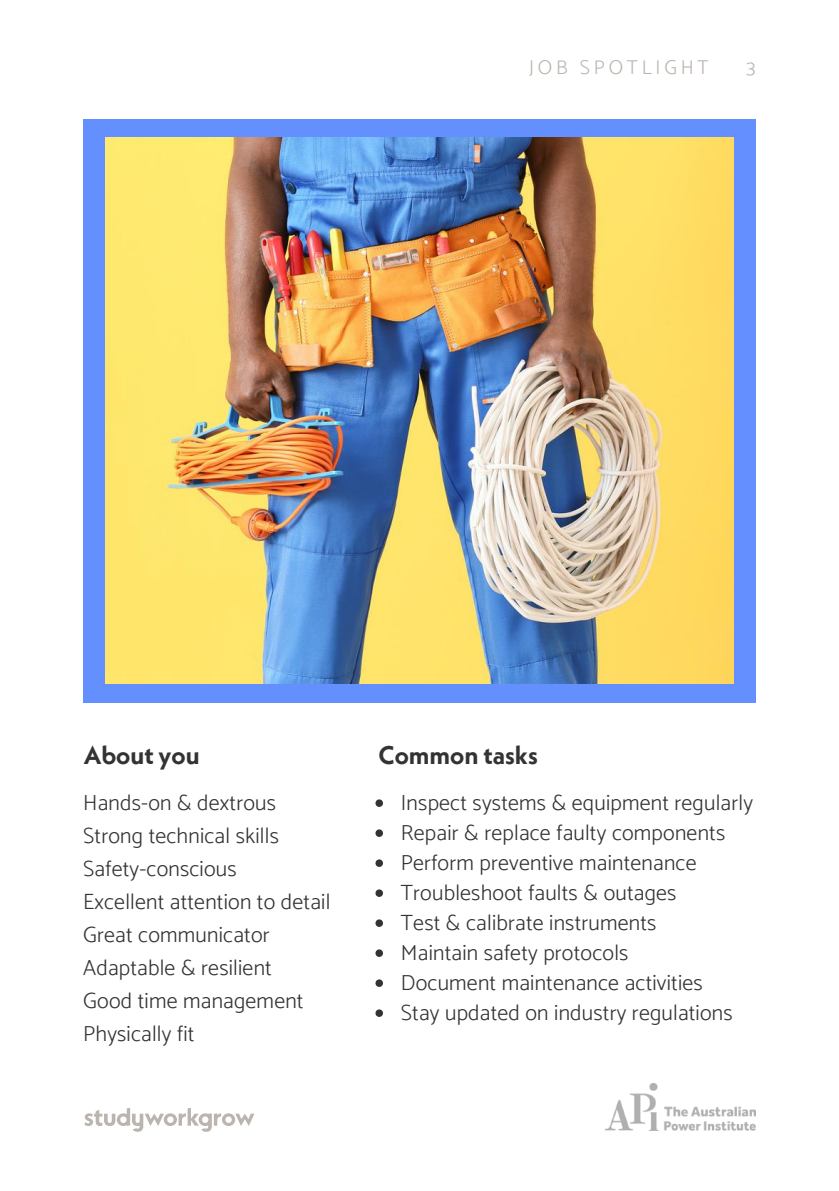
<style>
.page{position:relative;width:839px;height:1191px;background:#fff}
.page>*{position:absolute;margin:0;border:0;box-sizing:border-box;transform-origin:0 0}
.t1{font:700 25.4px "Neue Kabel";color:#333}
.t2{font:300 22px/33px "Catamaran";letter-spacing:.01em;color:#333}
.t3{font:300 20px "Catamaran";letter-spacing:.19em;color:#bbb5af}
</style>
<div class="page">
<div style="left:83px;top:119px;width:672px;height:584px;background:#648fff"></div>
<img style="left:105px;top:138px;width:628px;height:546px">
<svg style="left:375px;top:799px;width:8px;height:8px"></svg>
<svg style="left:375px;top:829px;width:8px;height:8px"></svg>
<svg style="left:375px;top:859px;width:8px;height:8px"></svg>
<svg style="left:375px;top:889px;width:8px;height:8px"></svg>
<svg style="left:375px;top:919px;width:8px;height:8px"></svg>
<svg style="left:375px;top:949px;width:8px;height:8px"></svg>
<svg style="left:375px;top:979px;width:8px;height:8px"></svg>
<svg style="left:375px;top:1009px;width:8px;height:8px"></svg>
<svg style="left:85px;top:1108px;width:169px;height:24px"></svg>
<img style="left:605px;top:1084px;width:150px;height:46px">
<p class="t3" style="left:529px;top:56px;width:181px">JOB SPOTLIGHT</p>
<p class="t3" style="left:746px;top:56px;width:11px">3</p>
<p class="t1" style="left:84px;top:739px;width:117px">About you</p>
<p class="t2" style="left:83px;top:786px;width:248px">Hands-on &amp; dextrous<br>Strong technical skills<br>Safety-conscious<br>Excellent attention to detail<br>Great communicator<br>Adaptable &amp; resilient<br>Good time management<br>Physically fit</p>
<p class="t1" style="left:378px;top:739px;width:161px">Common tasks</p>
<p class="t2" style="left:401px;top:787px;width:353px;line-height:30px">Inspect systems &amp; equipment regularly Repair &amp; replace faulty components Perform preventive maintenance Troubleshoot faults &amp; outages<br>Test &amp; calibrate instruments<br>Maintain safety protocols<br>Document maintenance activities<br>Stay updated on industry regulations</p>
</div>
